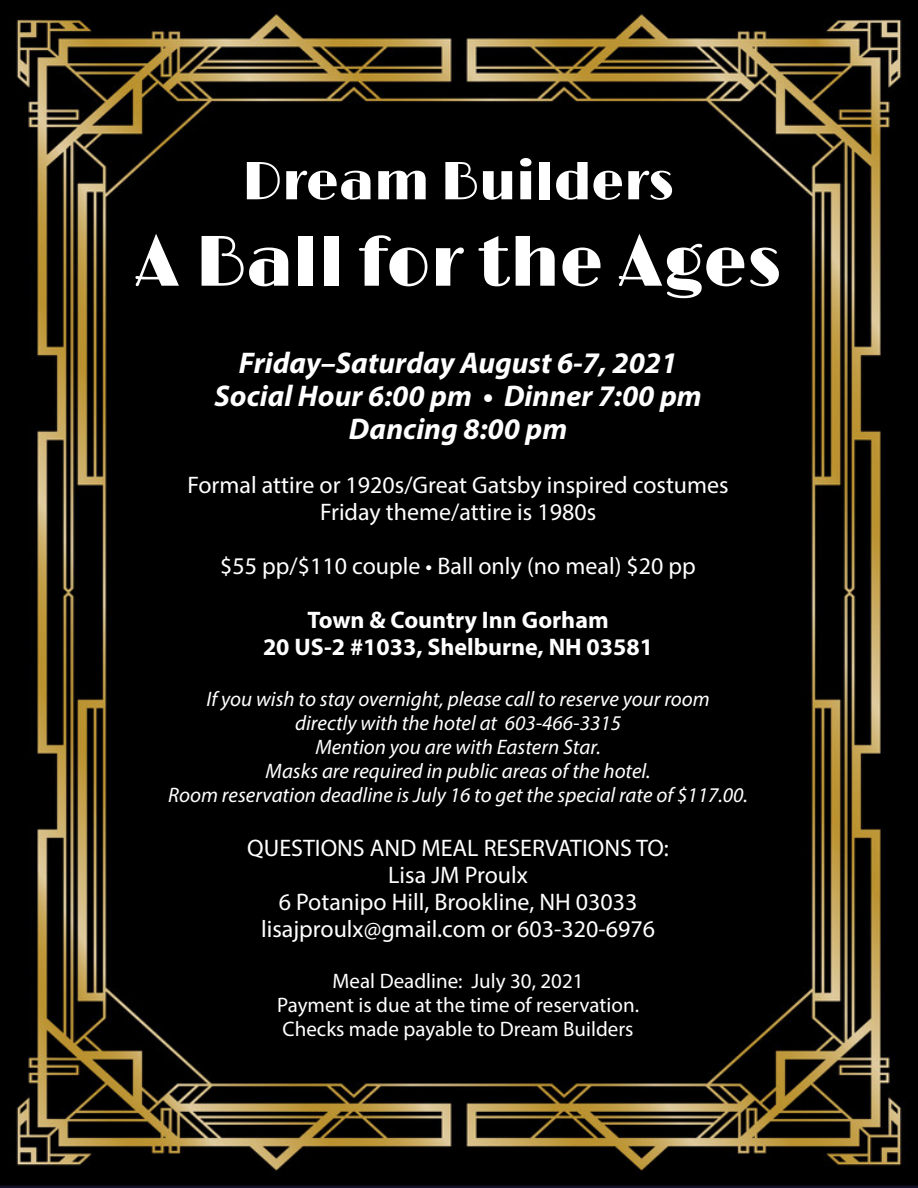
<style>
.page{position:relative;width:918px;height:1188px;background:#fff}
.page>*{position:absolute;margin:0;border:0;box-sizing:border-box;transform-origin:0 0}
.t1{font:72px "Limelight";color:#fff;scale:.95 1}
.t2{font:54px "Limelight";color:#fff;scale:.95 1}
.t3{font:italic 700 30px/33px "Myriad Pro";color:#fff;text-align:center}
.t4{font:24px/27px "Myriad Pro";color:#fff;text-align:center}
.t5{font:700 24px/27px "Myriad Pro";color:#fff;text-align:center}
.t6{font:italic 21px/24px "Myriad Pro";color:#fff;text-align:center}
.t7{font:21px/24px "Myriad Pro";color:#fff;text-align:center}
</style>
<div class="page">
<img style="left:0;top:0;width:918px;height:1188px">
<h2 class="t2" style="left:242px;top:148px;width:456px">Dream Builders</h2>
<h1 class="t1" style="left:135px;top:218px;width:682px">A Ball for the Ages</h1>
<p class="t3" style="left:214px;top:345px;width:489px">Friday–Saturday August 6-7, 2021<br>Social Hour 6:00 pm • Dinner 7:00 pm<br>Dancing 8:00 pm</p>
<p class="t4" style="left:187px;top:471px;width:543px">Formal attire or 1920s/Great Gatsby inspired costumes<br>Friday theme/attire is 1980s</p>
<p class="t4" style="left:220px;top:552px;width:477px">$55 pp/$110 couple • Ball only (no meal) $20 pp</p>
<p class="t5" style="left:263px;top:605px;width:392px">Town &amp; Country Inn Gorham<br>20 US-2 #1033, Shelburne, NH 03581</p>
<p class="t6" style="left:168px;top:686px;width:581px">If you wish to stay overnight, please call to reserve your room<br>directly with the hotel at 603-466-3315<br>Mention you are with Eastern Star.<br>Masks are required in public areas of the hotel.<br>Room reservation deadline is July 16 to get the special rate of $117.00.</p>
<p class="t4" style="left:247px;top:834px;width:423px">QUESTIONS AND MEAL RESERVATIONS TO:<br>Lisa JM Proulx<br>6 Potanipo Hill, Brookline, NH 03033 lisajproulx@gmail.com or 603-320-6976</p>
<p class="t7" style="left:277px;top:968px;width:363px">Meal Deadline: July 30, 2021<br>Payment is due at the time of reservation.<br>Checks made payable to Dream Builders</p>
</div>
